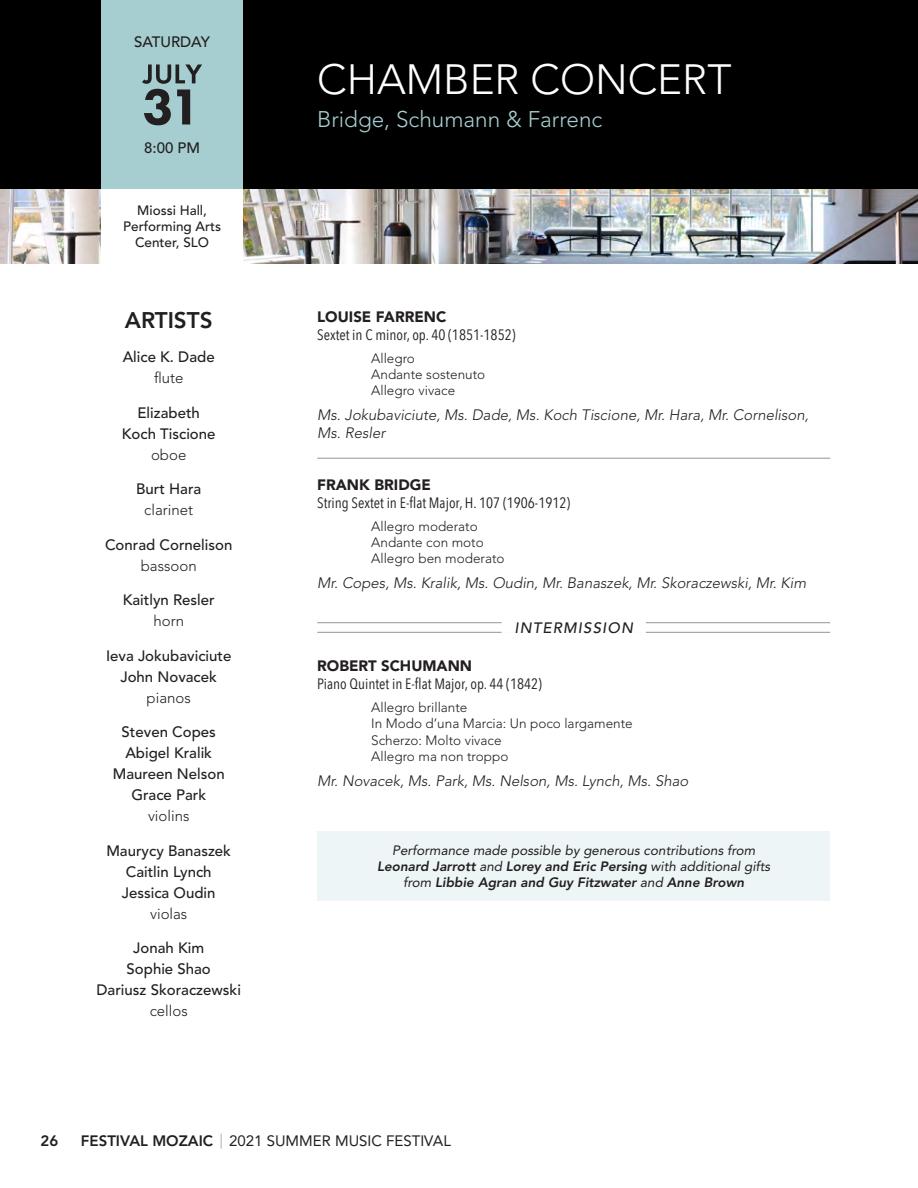
<style>
.page{position:relative;width:918px;height:1188px;background:#fff}
.page>*{position:absolute;margin:0;border:0;box-sizing:border-box;transform-origin:0 0}
.Event_Name_Subhead{font:800 52.5px "Futura PT";color:#231f20}
.Event_Name{font:300 42px "Avenir LT Std";color:#fff}
.Event_Name_Subhead-2{font:300 22.5px "Avenir LT Std";color:#a6ced0}
.Program_Heading_2{font:800 22.5px "Avenir LT Std";color:#231f20}
.Program_Artists{font:500 15px/21px "Avenir LT Std";color:#231f20;text-align:center}
.Program_Artists_Comm{font:italic 300 15px/18px "Avenir LT Std";color:#231f20}
.Program_Music{font:15px "Avenir Next Condensed";color:#231f20}
.Program_Instrument{font:300 15px "Avenir LT Std";color:#231f20}
.Program_Composer{font:900 15px "Avenir LT Std";color:#231f20}
.t1{font:15px "Avenir LT Std";color:#231f20;scale:.3 1}
.Event_Day___Time{font:500 15px "Avenir LT Std";color:#231f20}
.Program_Intermission{font:italic 500 15px "Avenir LT Std";letter-spacing:.075em;color:#231f20}
.t2{font:800 15px "Avenir LT Std";color:#231f20}
.Program_Indent{font:300 13.5px "Avenir LT Std";color:#231f20}
.Performance_Donors{font:italic 13.5px/16.2px "Avenir LT Std";color:#231f20;text-align:center}
.Event_Location{font:500 13.5px/16.2px "Avenir LT Std";color:#231f20;text-align:center}
.s1{font-weight:800}
</style>
<div class="page">
<hr style="left:317px;top:458px;width:513px;height:1px;background:#939598">
<hr style="left:317px;top:632px;width:513px;height:1px;background:#939598">
<hr style="left:317px;top:622px;width:513px;height:1px;background:#939598">
<div style="left:502px;top:618px;width:144px;height:15px;background:#fff"></div>
<div style="left:0;top:0;width:918px;height:189px;background:#000001"></div>
<img style="left:0;top:189px;width:918px;height:74px">
<div style="left:101px;top:0;width:142px;height:189px;background:#a6ced0"></div>
<div style="left:101px;top:189px;width:142px;height:74px;background:#fff"></div>
<svg style="left:142px;top:65px;width:60px;height:19px"></svg>
<div style="left:317px;top:831px;width:513px;height:70px;background:#edf5f6"></div>
<p class="Event_Day___Time" style="left:134px;top:33px;width:77px">SATURDAY</p>
<p class="Event_Name_Subhead" style="left:143px;top:74px;width:60px">31</p>
<p class="Event_Day___Time" style="left:144px;top:139px;width:57px">8:00 PM</p>
<p class="Event_Location" style="left:123px;top:203px;width:99px">Miossi Hall,<br>Performing Arts<br>Center, SLO</p>
<p class="Program_Heading_2" style="left:125px;top:306px;width:89px">ARTISTS</p>
<p class="Program_Artists" style="left:123px;top:347px;width:93px">Alice K. Dade</p>
<p class="Program_Instrument" style="left:154px;top:369px;width:31px">flute</p>
<p class="Program_Artists" style="left:122px;top:402px;width:95px">Elizabeth<br>Koch Tiscione</p>
<p class="Program_Instrument" style="left:151px;top:446px;width:37px">oboe</p>
<p class="Program_Artists" style="left:136px;top:479px;width:67px">Burt Hara</p>
<p class="Program_Instrument" style="left:144px;top:501px;width:50px">clarinet</p>
<p class="Program_Artists" style="left:105px;top:534px;width:129px">Conrad Cornelison</p>
<p class="Program_Instrument" style="left:141px;top:557px;width:57px">bassoon</p>
<p class="Program_Artists" style="left:123px;top:590px;width:93px">Kaitlyn Resler</p>
<p class="Program_Instrument" style="left:153px;top:612px;width:32px">horn</p>
<p class="Program_Artists" style="left:106px;top:645px;width:127px">Ieva Jokubaviciute<br>John Novacek</p>
<p class="Program_Instrument" style="left:147px;top:689px;width:46px">pianos</p>
<p class="Program_Artists" style="left:122px;top:722px;width:96px">Steven Copes</p>
<p class="Program_Artists" style="left:125px;top:743px;width:88px">Abigel Kralik</p>
<p class="Program_Artists" style="left:113px;top:764px;width:113px">Maureen Nelson<br>Grace Park</p>
<p class="Program_Instrument" style="left:148px;top:807px;width:43px">violins</p>
<p class="Program_Artists" style="left:106px;top:840px;width:126px">Maurycy Banaszek</p>
<p class="Program_Artists" style="left:126px;top:861px;width:87px">Caitlin Lynch</p>
<p class="Program_Artists" style="left:122px;top:882px;width:95px">Jessica Oudin</p>
<p class="Program_Instrument" style="left:150px;top:905px;width:39px">violas</p>
<p class="Program_Artists" style="left:133px;top:938px;width:72px">Jonah Kim</p>
<p class="Program_Artists" style="left:127px;top:959px;width:86px">Sophie Shao</p>
<p class="Program_Artists" style="left:97px;top:980px;width:146px">Dariusz Skoraczewski</p>
<p class="Program_Instrument" style="left:150px;top:1002px;width:40px">cellos</p>
<p class="Event_Name" style="left:317px;top:54px;width:416px">CHAMBER CONCERT</p>
<p class="Event_Name_Subhead-2" style="left:317px;top:106px;width:287px">Bridge, Schumann &amp; Farrenc</p>
<p class="Program_Composer" style="left:317px;top:308px;width:131px">LOUISE FARRENC</p>
<p class="Program_Music" style="left:317px;top:322px;width:200px">Sextet in C minor, op. 40 (1851-1852)</p>
<p class="Program_Indent" style="left:371px;top:350px;width:45px">Allegro</p>
<p class="Program_Indent" style="left:371px;top:366px;width:116px">Andante sostenuto</p>
<p class="Program_Indent" style="left:371px;top:383px;width:86px">Allegro vivace</p>
<p class="Program_Artists_Comm" style="left:317px;top:406px;width:493px">Ms. Jokubaviciute, Ms. Dade, Ms. Koch Tiscione, Mr. Hara, Mr. Cornelison,<br>Ms. Resler</p>
<p class="Program_Composer" style="left:317px;top:475px;width:115px">FRANK BRIDGE</p>
<p class="Program_Music" style="left:317px;top:490px;width:255px">String Sextet in E-flat Major, H. 107 (1906-1912)</p>
<p class="Program_Indent" style="left:371px;top:518px;width:108px">Allegro moderato</p>
<p class="Program_Indent" style="left:371px;top:534px;width:114px">Andante con moto</p>
<p class="Program_Indent" style="left:371px;top:551px;width:135px">Allegro ben moderato</p>
<p class="Program_Artists_Comm" style="left:317px;top:574px;width:490px">Mr. Copes, Ms. Kralik, Ms. Oudin, Mr. Banaszek, Mr. Skoraczewski, Mr. Kim</p>
<p class="Program_Intermission" style="left:515px;top:619px;width:120px">INTERMISSION</p>
<p class="Program_Composer" style="left:317px;top:657px;width:156px">ROBERT SCHUMANN</p>
<p class="Program_Music" style="left:317px;top:671px;width:226px">Piano Quintet in E-flat Major, op. 44 (1842)</p>
<p class="Program_Indent" style="left:371px;top:700px;width:98px">Allegro brillante</p>
<p class="Program_Indent" style="left:371px;top:716px;width:263px">In Modo d’una Marcia: Un poco largamente</p>
<p class="Program_Indent" style="left:371px;top:732px;width:132px">Scherzo: Molto vivace</p>
<p class="Program_Indent" style="left:371px;top:748px;width:139px">Allegro ma non troppo</p>
<p class="Program_Artists_Comm" style="left:317px;top:772px;width:373px">Mr. Novacek, Ms. Park, Ms. Nelson, Ms. Lynch, Ms. Shao</p>
<p class="Performance_Donors" style="left:377px;top:843px;width:395px">Performance made possible by generous contributions from<br><span class="s1">Leonard Jarrott</span> and <span class="s1">Lorey and Eric Persing</span> with additional gifts from <span class="s1">Libbie Agran and Guy Fitzwater</span> and <span class="s1">Anne Brown</span></p>
<p class="t2" style="left:40px;top:1132px;width:19px">26</p>
<p class="t1" style="left:81px;top:1133px;width:1234px"><span class="s1">FESTIVAL MOZAIC</span> | 2021 SUMMER MUSIC FESTIVAL</p>
</div>
